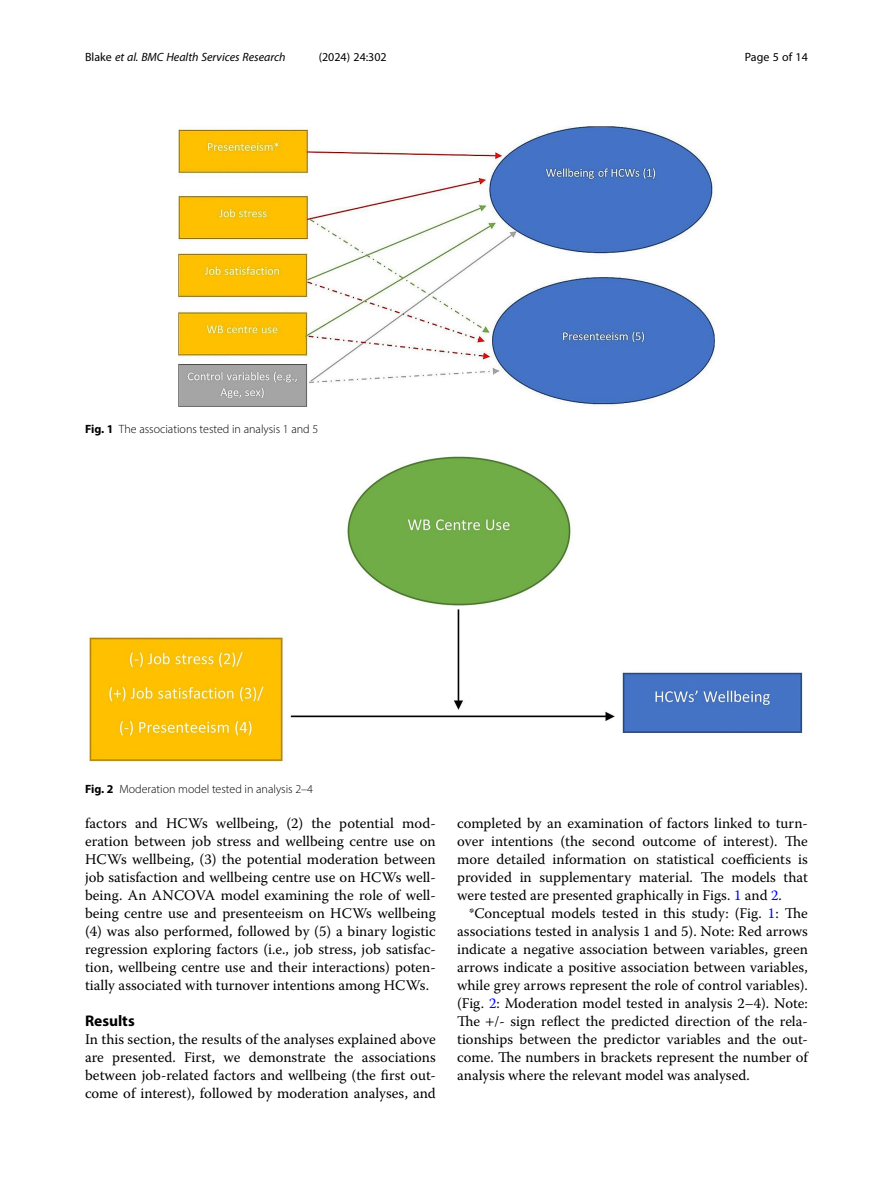
<style>
.page{position:relative;width:893px;height:1191px;background:#fff}
.page>*{position:absolute;margin:0;border:0;box-sizing:border-box;transform-origin:0 0}
.Head_1{font:700 15.45px "Myriad Pro";color:#000}
.Body_Text_Indent{font:14.7px/18px "Warnock Pro";color:#000;text-align:justify}
.Body_Text{font:14.7px/18px "Warnock Pro";color:#000;text-align:justify}
.Figure_Caption{font:300 12px "Myriad Pro";color:#000}
.t1{font:italic 12px "Myriad Pro";color:#000}
.t2{font:12px "Myriad Pro";color:#000}
.s1{font-style:normal}
.s2{font-weight:700}
.s3{color:#00f}
</style>
<div class="page">
<img style="left:89px;top:456px;width:714px;height:306px">
<img style="left:178px;top:126px;width:536px;height:280px">
<p class="t1" style="left:85px;top:50px;width:202px"><span class="s1">Blake</span> et al. BMC Health Services Research</p>
<p class="t2" style="left:319px;top:50px;width:70px">(2024) 24:302</p>
<p class="t2" style="left:745px;top:50px;width:65px">Page 5 of 14</p>
<p class="Figure_Caption" style="left:85px;top:422px;width:235px"><span class="s2">Fig. 1</span> The associations tested in analysis 1 and 5</p>
<p class="Figure_Caption" style="left:85px;top:782px;width:229px"><span class="s2">Fig. 2</span> Moderation model tested in analysis 2–4</p>
<p class="Body_Text_Indent" style="left:85px;top:814px;width:352px">factors and HCWs wellbeing, (2) the potential mod&shy;eration between job stress and wellbeing centre use on HCWs wellbeing, (3) the potential moderation between job satisfaction and wellbeing centre use on HCWs well&shy;being. An ANCOVA model examining the role of well&shy;being centre use and presenteeism on HCWs wellbeing (4) was also performed, followed by (5) a binary logistic regression exploring factors (i.e., job stress, job satisfac&shy;tion, wellbeing centre use and their interactions) poten&shy;tially associated with turnover intentions among HCWs.</p>
<p class="Head_1" style="left:85px;top:1011px;width:51px">Results</p>
<p class="Body_Text" style="left:85px;top:1030px;width:352px">In this section, the results of the analyses explained above are presented. First, we demonstrate the associations between job-related factors and wellbeing (the first out&shy;come of interest), followed by moderation analyses, and</p>
<p class="Body_Text" style="left:457px;top:814px;width:352px">completed by an examination of factors linked to turn&shy;over intentions (the second outcome of interest). The more detailed information on statistical coefficients is provided in supplementary material. The models that were tested are presented graphically in Figs. <span class="s3">1</span> and <span class="s3">2</span>.</p>
<p class="Body_Text_Indent" style="left:457px;top:904px;width:352px;text-indent:12px">*Conceptual models tested in this study: (Fig. <span class="s3">1</span>: The associations tested in analysis 1 and 5). Note: Red arrows indicate a negative association between variables, green arrows indicate a positive association between variables, while grey arrows represent the role of control variables). (Fig. <span class="s3">2</span>: Moderation model tested in analysis 2–4). Note:<br>The /- sign reflect the predicted direction of the rela&shy;tionships between the predictor variables and the out&shy;come. The numbers in brackets represent the number of analysis where the relevant model was analysed.</p>
</div>
